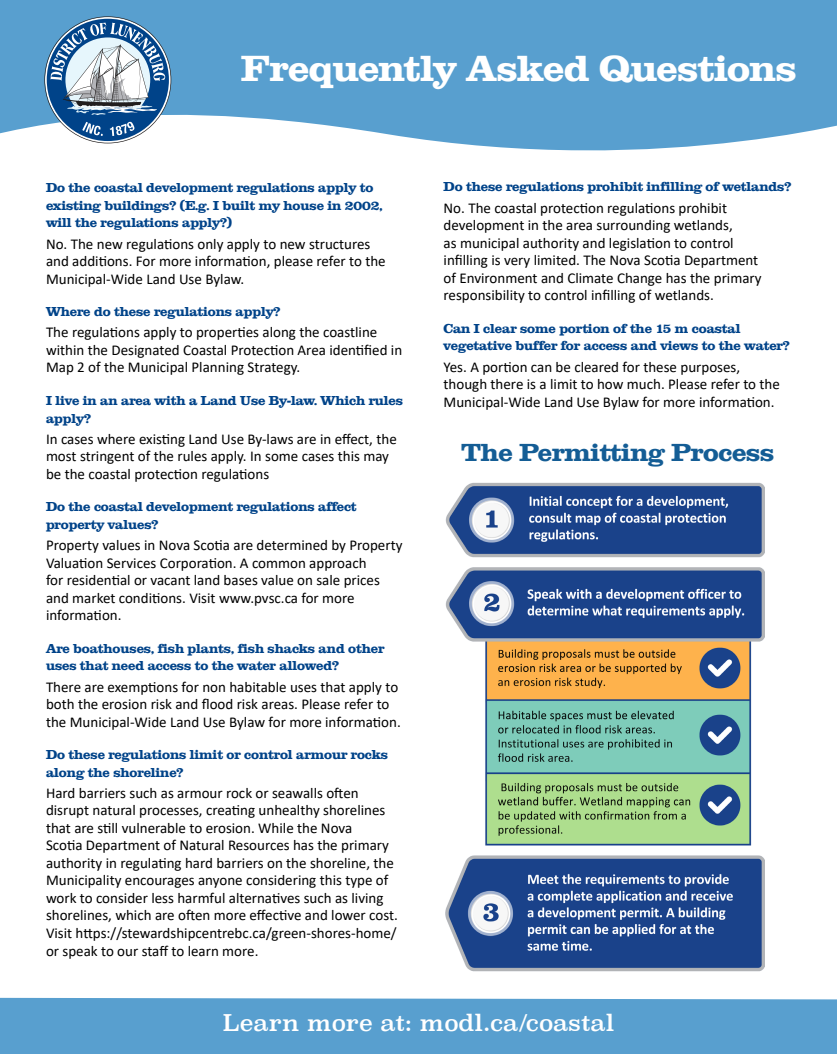
<style>
.page{position:relative;width:837px;height:1054px;background:#fff}
.page>*{position:absolute;margin:0;border:0;box-sizing:border-box;transform-origin:0 0}
.t1{font:700 35px "Clarendon";color:#fff}
.t2{font:700 23.75px "Clarendon";color:#145d95}
.t3{font:22.5px "Superclarendon";color:#fff}
.t4{font:15px/17.5px "Calibri";color:#000}
.t5{font:700 12.5px/17.5px "Clarendon";color:#004389}
</style>
<div class="page">
<svg style="left:0;top:0;width:837px;height:151px;background:#69a9d4"></svg>
<div style="left:0;top:997px;width:837px;height:56px;background:#589fcf"></div>
<img style="left:445px;top:482px;width:319px;height:490px">
<svg style="left:44px;top:16px;width:127px;height:127px"></svg>
<p class="t1" style="left:241px;top:45px;width:557px">Frequently Asked Questions</p>
<p class="t5" style="left:46px;top:178px;width:338px">Do the coastal development regulations apply to existing buildings? (E.g. I built my house in 2002, will the regulations apply?)</p>
<p class="t4" style="left:46px;top:234px;width:341px">No. The new regulations only apply to new structures and additions. For more information, please refer to the<br>Municipal-Wide Land Use Bylaw.</p>
<p class="t5" style="left:46px;top:302px;width:236px">Where do these regulations apply?</p>
<p class="t4" style="left:46px;top:323px;width:358px">The regulations apply to properties along the coastline within the Designated Coastal Protection Area identified in<br>Map 2 of the Municipal Planning Strategy.</p>
<p class="t5" style="left:46px;top:391px;width:359px">I live in an area with a Land Use By-law. Which rules apply?</p>
<p class="t4" style="left:46px;top:429px;width:352px">In cases where existing Land Use By-laws are in effect, the most stringent of the rules apply. In some cases this may be the coastal protection regulations</p>
<p class="t5" style="left:46px;top:497px;width:312px">Do the coastal development regulations affect property values?</p>
<p class="t4" style="left:46px;top:535px;width:358px">Property values in Nova Scotia are determined by Property Valuation Services Corporation. A common approach<br>for residential or vacant land bases value on sale prices and market conditions. Visit www.pvsc.ca for more information.</p>
<p class="t5" style="left:46px;top:638px;width:340px">Are boathouses, fish plants, fish shacks and other uses that need access to the water allowed?</p>
<p class="t4" style="left:46px;top:677px;width:356px">There are exemptions for non habitable uses that apply to both the erosion risk and flood risk areas. Please refer to the Municipal-Wide Land Use Bylaw for more information.</p>
<p class="t5" style="left:46px;top:745px;width:343px">Do these regulations limit or control armour rocks along the shoreline?</p>
<p class="t4" style="left:46px;top:783px;width:353px">Hard barriers such as armour rock or seawalls often disrupt natural processes, creating unhealthy shorelines that are still vulnerable to erosion. While the Nova<br>Scotia Department of Natural Resources has the primary authority in regulating hard barriers on the shoreline, the Municipality encourages anyone considering this type of work to consider less harmful alternatives such as living shorelines, which are often more effective and lower cost.<br>Visit https://stewardshipcentrebc.ca/green-shores-home/ or speak to our staff to learn more.</p>
<p class="t5" style="left:444px;top:178px;width:349px">Do these regulations prohibit infilling of wetlands?</p>
<p class="t4" style="left:444px;top:198px;width:320px">No. The coastal protection regulations prohibit development in the area surrounding wetlands,<br>as municipal authority and legislation to control infilling is very limited. The Nova Scotia Department of Environment and Climate Change has the primary responsibility to control infilling of wetlands.</p>
<p class="t5" style="left:444px;top:319px;width:348px">Can I clear some portion of the 15 m coastal vegetative buffer for access and views to the water?</p>
<p class="t4" style="left:444px;top:357px;width:338px">Yes. A portion can be cleared for these purposes, though there is a limit to how much. Please refer to the<br>Municipal-Wide Land Use Bylaw for more information.</p>
<p class="t2" style="left:461px;top:436px;width:314px">The Permitting Process</p>
<p class="t3" style="left:223px;top:1007px;width:393px">Learn more at: modl.ca/coastal</p>
</div>
